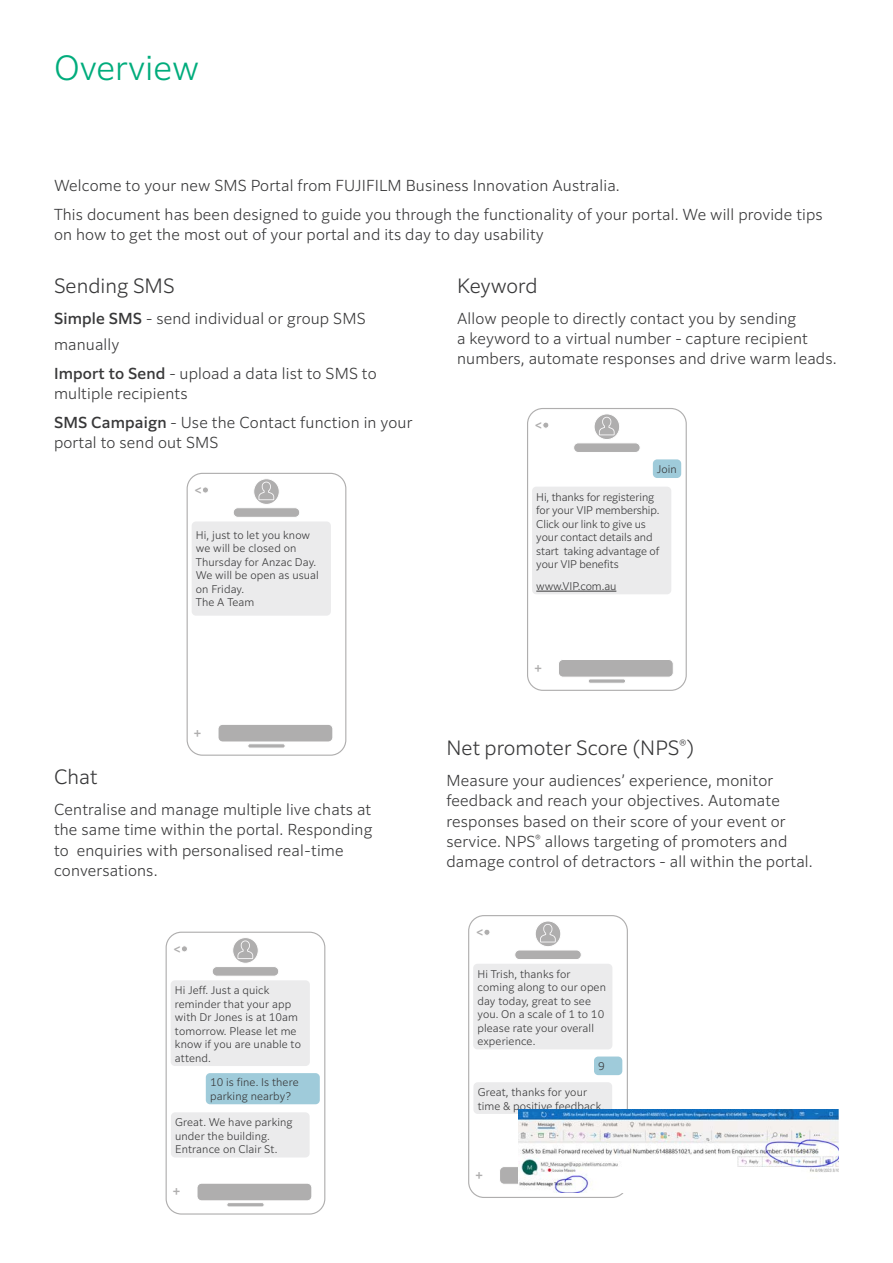
<style>
.page{position:relative;width:893px;height:1263px;background:#fff}
.page>*{position:absolute;margin:0;border:0;box-sizing:border-box;transform-origin:0 0}
.H1__Page_Title{font:300 33px "Clarimo UDPE";color:#00ac7c}
.H2__Intro{font:300 19.5px "Clarimo UDPE";color:#383839}
.P__Text{font:300 15px/20.2px "Clarimo UDPE";letter-spacing:.01em;color:#383839}
.t1{font:600 11.85px "Clarimo UDPE";color:#afaeae}
.P__sms_grey{font:300 10.5px/13.5px "Clarimo UDPE";letter-spacing:.01em;color:#383839}
.P__sms_grey-2{font:300 10.5px/13.5px "Clarimo UDPE";letter-spacing:-.01em;color:#383839}
.s1{font-weight:500}
</style>
<div class="page">
<div style="left:187px;top:473px;width:159px;height:283px;border:1px solid #afaeae;border-radius:15px"></div>
<div style="left:218px;top:724px;width:115px;height:18px;background:#afaeae;border-radius:5px"></div>
<div style="left:218px;top:724px;width:115px;height:18px;border:1px solid #fff;border-radius:5px"></div>
<div style="left:233px;top:508px;width:67px;height:9px;background:#afaeae;border-radius:5px"></div>
<div style="left:233px;top:507px;width:67px;height:10px;border:1px solid #fff;border-radius:5px"></div>
<div style="left:202px;top:487px;width:7px;height:6px;border:1px solid #fff;border-radius:50%"></div>
<hr style="left:248px;top:744px;width:37px;height:4px;background:#afaeae;border-radius:2px">
<div style="left:248px;top:743px;width:37px;height:5px;border:1px solid #fff;border-radius:2px"></div>
<svg style="left:254px;top:479px;width:25px;height:25px"></svg>
<div style="left:254px;top:479px;width:25px;height:26px;border:1px solid #fff;border-radius:50%"></div>
<svg style="left:258px;top:482px;width:16px;height:18px"></svg>
<div style="left:192px;top:521px;width:139px;height:95px;background:#ebebec;border-radius:4px"></div>
<div style="left:527px;top:408px;width:160px;height:283px;border:1px solid #afaeae;border-radius:15px"></div>
<div style="left:558px;top:659px;width:115px;height:18px;background:#afaeae;border-radius:5px"></div>
<div style="left:558px;top:659px;width:115px;height:18px;border:1px solid #fff;border-radius:5px"></div>
<div style="left:574px;top:443px;width:66px;height:9px;background:#afaeae;border-radius:5px"></div>
<div style="left:573px;top:443px;width:67px;height:10px;border:1px solid #fff;border-radius:5px"></div>
<svg style="left:543px;top:422px;width:6px;height:6px"></svg>
<div style="left:588px;top:679px;width:38px;height:4px;border:1px solid #fff;border-radius:2px"></div>
<svg style="left:594px;top:414px;width:26px;height:26px"></svg>
<div style="left:594px;top:414px;width:26px;height:26px;border:1px solid #fff;border-radius:50%"></div>
<svg style="left:599px;top:417px;width:16px;height:18px"></svg>
<div style="left:532px;top:487px;width:139px;height:107px;background:#ebebec;border-radius:4px"></div>
<hr style="left:536px;top:591px;width:80px;height:1px;background:#383839">
<div style="left:653px;top:459px;width:28px;height:19px;background:#9fcbda;border-radius:4px"></div>
<div style="left:468px;top:915px;width:160px;height:283px;border:1px solid #afaeae;border-radius:15px"></div>
<div style="left:500px;top:1166px;width:114px;height:18px;background:#afaeae;border-radius:5px"></div>
<div style="left:499px;top:1166px;width:116px;height:18px;border:1px solid #fff;border-radius:5px"></div>
<div style="left:515px;top:950px;width:66px;height:9px;background:#afaeae;border-radius:5px"></div>
<div style="left:515px;top:950px;width:66px;height:10px;border:1px solid #fff;border-radius:5px"></div>
<svg style="left:484px;top:929px;width:6px;height:6px"></svg>
<svg style="left:535px;top:921px;width:26px;height:26px"></svg>
<div style="left:535px;top:921px;width:26px;height:26px;border:1px solid #fff;border-radius:50%"></div>
<svg style="left:540px;top:924px;width:16px;height:18px"></svg>
<div style="left:473px;top:964px;width:139px;height:85px;background:#ebebec;border-radius:4px"></div>
<div style="left:473px;top:1082px;width:139px;height:32px;background:#ebebec;border-radius:4px"></div>
<div style="left:594px;top:1056px;width:28px;height:19px;background:#9fcbda;border-radius:4px"></div>
<div style="left:166px;top:932px;width:159px;height:282px;border:1px solid #afaeae;border-radius:15px"></div>
<div style="left:197px;top:1183px;width:115px;height:18px;background:#afaeae;border-radius:5px"></div>
<div style="left:197px;top:1183px;width:115px;height:18px;border:1px solid #fff;border-radius:5px"></div>
<div style="left:212px;top:966px;width:67px;height:10px;background:#afaeae;border-radius:5px"></div>
<div style="left:212px;top:966px;width:67px;height:10px;border:1px solid #fff;border-radius:5px"></div>
<div style="left:181px;top:945px;width:7px;height:7px;border:1px solid #fff;border-radius:50%"></div>
<div style="left:227px;top:1202px;width:37px;height:5px;background:#afaeae;border-radius:2px"></div>
<div style="left:227px;top:1202px;width:37px;height:5px;border:1px solid #fff;border-radius:2px"></div>
<svg style="left:233px;top:937px;width:25px;height:26px"></svg>
<div style="left:232px;top:937px;width:26px;height:26px;border:1px solid #fff;border-radius:50%"></div>
<svg style="left:237px;top:940px;width:16px;height:19px"></svg>
<div style="left:171px;top:980px;width:139px;height:86px;background:#ebebec;border-radius:4px"></div>
<div style="left:171px;top:1112px;width:139px;height:45px;background:#ebebec;border-radius:4px"></div>
<div style="left:206px;top:1073px;width:114px;height:31px;background:#9fcbda;border-radius:4px"></div>
<img style="left:518px;top:1109px;width:321px;height:83px">
<p class="H1__Page_Title" style="left:54px;top:41px;width:147px">Overview</p>
<p class="P__Text" style="left:54px;top:174px;width:567px">Welcome to your new SMS Portal from FUJIFILM Business Innovation Australia.</p>
<p class="P__Text" style="left:54px;top:203px;width:770px">This document has been designed to guide you through the functionality of your portal. We will provide tips on how to get the most out of your portal and its day to day usability</p>
<p class="H2__Intro" style="left:54px;top:270px;width:122px">Sending SMS</p>
<p class="P__Text" style="left:54px;top:304px;width:313px;line-height:26.2px"><span class="s1">Simple SMS</span> - send individual or group SMS manually</p>
<p class="P__Text" style="left:54px;top:362px;width:324px"><span class="s1">Import to Send</span> - upload a data list to SMS to multiple recipients</p>
<p class="P__Text" style="left:54px;top:411px;width:360px"><span class="s1">SMS Campaign</span> - Use the Contact function in your portal to send out SMS</p>
<p class="t1" style="left:195px;top:480px;width:9px">&lt;</p>
<p class="P__sms_grey" style="left:196px;top:527px;width:125px">Hi, just to let you know we will be closed on<br>Thursday for Anzac Day.<br>We will be open as usual on Friday.<br>The A Team</p>
<p class="t1" style="left:194px;top:722px;width:9px">+</p>
<p class="H2__Intro" style="left:54px;top:761px;width:45px">Chat</p>
<p class="P__Text" style="left:54px;top:798px;width:320px">Centralise and manage multiple live chats at the same time within the portal. Responding to enquiries with personalised real-time conversations.</p>
<p class="t1" style="left:174px;top:939px;width:9px">&lt;</p>
<p class="P__sms_grey" style="left:175px;top:983px;width:128px">Hi Jeff. Just a quick reminder that your app with Dr Jones is at 10am tomorrow. Please let me know if you are unable to attend.</p>
<p class="P__sms_grey" style="left:210px;top:1074px;width:90px">10 is fine. Is there parking nearby?</p>
<p class="P__sms_grey" style="left:175px;top:1115px;width:119px">Great. We have parking under the building.<br>Entrance on Clair St.</p>
<p class="t1" style="left:173px;top:1181px;width:9px">+</p>
<p class="H2__Intro" style="left:457px;top:270px;width:82px">Keyword</p>
<p class="P__Text" style="left:457px;top:307px;width:381px">Allow people to directly contact you by sending<br>a keyword to a virtual number - capture recipient numbers, automate responses and drive warm leads.</p>
<p class="t1" style="left:535px;top:415px;width:9px">&lt;</p>
<p class="P__sms_grey" style="left:657px;top:461px;width:21px">Join</p>
<p class="P__sms_grey-2" style="left:536px;top:489px;width:125px">Hi, thanks for registering for your VIP membership.<br>Click our link to give us your contact details and start taking advantage of your VIP benefits</p>
<p class="P__sms_grey-2" style="left:536px;top:579px;width:82px">www.VIP.com.au</p>
<p class="t1" style="left:534px;top:658px;width:9px">+</p>
<p class="H2__Intro" style="left:446px;top:732px;width:249px">Net promoter Score (NPS<sup>®</sup>)</p>
<p class="P__Text" style="left:446px;top:769px;width:368px">Measure your audiences’ experience, monitor feedback and reach your objectives. Automate responses based on their score of your event or service. NPS<sup>®</sup> allows targeting of promoters and damage control of detractors - all within the portal.</p>
<p class="t1" style="left:476px;top:922px;width:9px">&lt;</p>
<p class="P__sms_grey" style="left:477px;top:966px;width:130px">Hi Trish, thanks for coming along to our open day today, great to see you. On a scale of 1 to 10 please rate your overall experience.</p>
<p class="P__sms_grey" style="left:598px;top:1058px;width:8px">9</p>
<p class="P__sms_grey" style="left:478px;top:1085px;width:128px">Great, thanks for your time &amp; positive feedback.</p>
<p class="t1" style="left:475px;top:1165px;width:9px">+</p>
</div>
